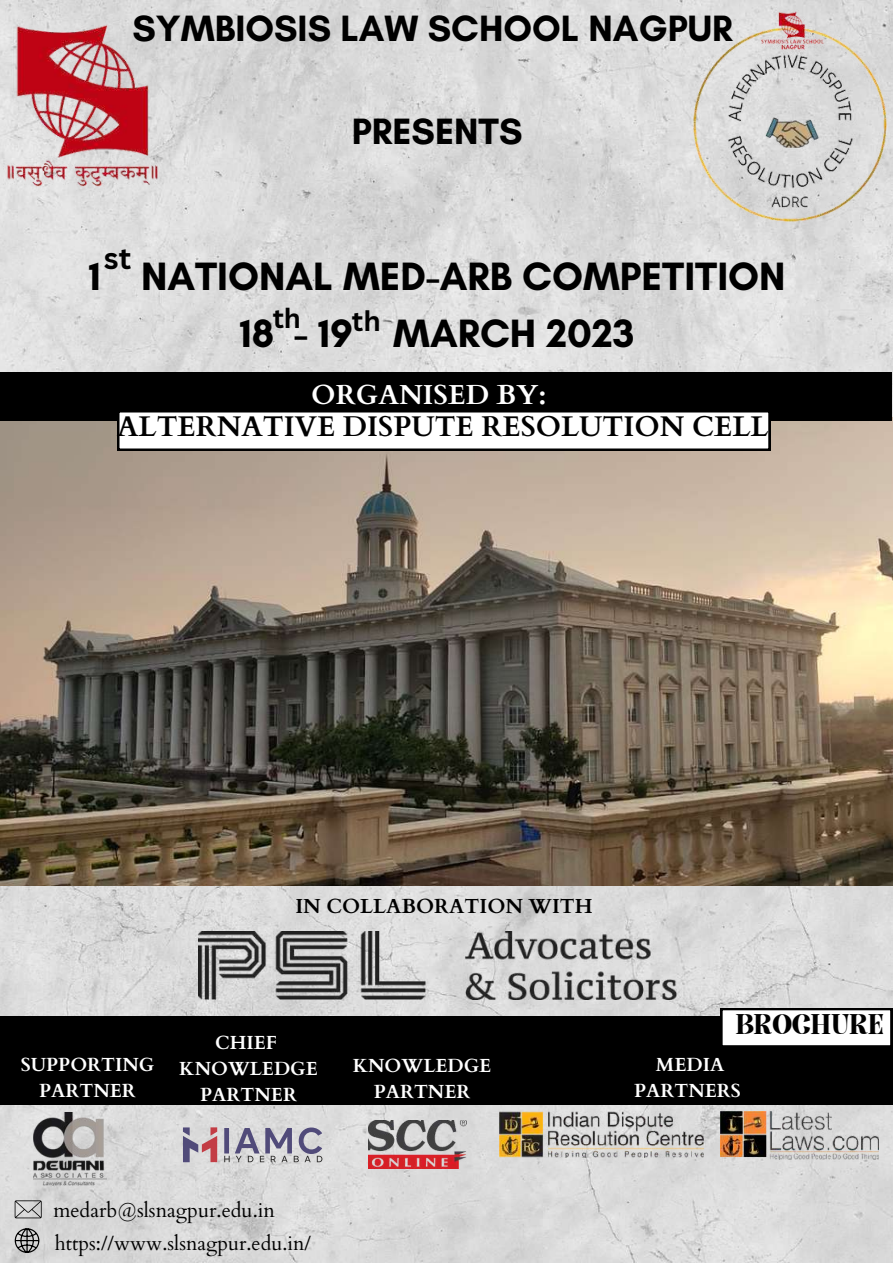
<style>
.page{position:relative;width:893px;height:1264px;background:#fff}
.page>*{position:absolute;margin:0;border:0;box-sizing:border-box;transform-origin:0 0}
.t1{font:700 40.2px/56.2px "Glacial Indifference";color:#000;text-align:center}
.t2{font:700 37.2px "Glacial Indifference";color:#000}
.t3{font:700 29.85px "Canva Sans";color:#000}
.t4{font:700 28.5px "Cardo";color:#000}
.t5{font:700 27.6px "Canva Sans";color:#000}
.t6{font:700 27.45px "Cardo";color:#fff}
.t7{font:27.45px "Elika Gorica";color:#000}
.t8{font:700 27px "Canva Sans";color:#000}
.t9{font:700 20.4px "Cardo";color:#000}
.t10{font:20.25px "Cardo";color:#000}
.t11{font:20.1px "Cardo";color:#000}
.t12{font:700 18.9px/25.8px "Cardo";color:#fff;text-align:center}
</style>
<div class="page">
<img style="left:0;top:0;width:892px;height:1262px">
<img style="left:0;top:417px;width:892px;height:468px">
<div style="left:0;top:372px;width:891px;height:48px;background:#000"></div>
<img style="left:0;top:0;width:176px;height:230px">
<div style="left:0;top:1016px;width:892px;height:88px;background:#000"></div>
<img style="left:670px;top:4px;width:222px;height:237px">
<svg style="left:15px;top:1200px;width:27px;height:18px"></svg>
<svg style="left:15px;top:1228px;width:24px;height:24px"></svg>
<svg style="left:117px;top:412px;width:653px;height:39px"></svg>
<svg style="left:224px;top:1127px;width:98px;height:35px;background:#aaa9b7"></svg>
<svg style="left:183px;top:1127px;width:34px;height:35px"></svg>
<img style="left:34px;top:1112px;width:73px;height:73px">
<img style="left:720px;top:1111px;width:158px;height:48px">
<img style="left:499px;top:1111px;width:205px;height:46px">
<img style="left:369px;top:1120px;width:97px;height:48px">
<img style="left:198px;top:931px;width:478px;height:68px">
<svg style="left:720px;top:1008px;width:172px;height:38px;background:#e4e4e4"></svg>
<h2 class="t2" style="left:132px;top:5px;width:601px">SYMBIOSIS LAW SCHOOL NAGPUR</h2>
<h2 class="t2" style="left:352px;top:109px;width:172px">PRESENTS</h2>
<h3 class="t3" style="left:104px;top:237px;width:29px">st</h3>
<h1 class="t1" style="left:89px;top:248px;width:698px">1 NATIONAL MED-ARB COMPETITION<br>18 - 19 MARCH 2023</h1>
<h3 class="t8" style="left:272px;top:299px;width:30px">th</h3>
<h3 class="t5" style="left:352px;top:302px;width:30px">th</h3>
<h3 class="t6" style="left:311px;top:376px;width:237px">ORGANISED BY:</h3>
<h3 class="t4" style="left:117px;top:407px;width:652px">ALTERNATIVE DISPUTE RESOLUTION CELL</h3>
<p class="t9" style="left:295px;top:892px;width:299px">IN COLLABORATION WITH</p>
<p class="t12" style="left:179px;top:1030px;width:140px">CHIEF<br>KNOWLEDGE<br>PARTNER</p>
<p class="t12" style="left:21px;top:1052px;width:135px">SUPPORTING<br>PARTNER</p>
<p class="t12" style="left:353px;top:1053px;width:140px">KNOWLEDGE<br>PARTNER</p>
<p class="t10" style="left:53px;top:1197px;width:223px">medarb@slsnagpur.edu.in</p>
<p class="t11" style="left:55px;top:1229px;width:258px">https://www.slsnagpur.edu.in/</p>
<h3 class="t7" style="left:736px;top:1012px;width:149px">BROCHURE</h3>
<p class="t12" style="left:634px;top:1051px;width:108px">MEDIA<br>PARTNERS</p>
</div>
